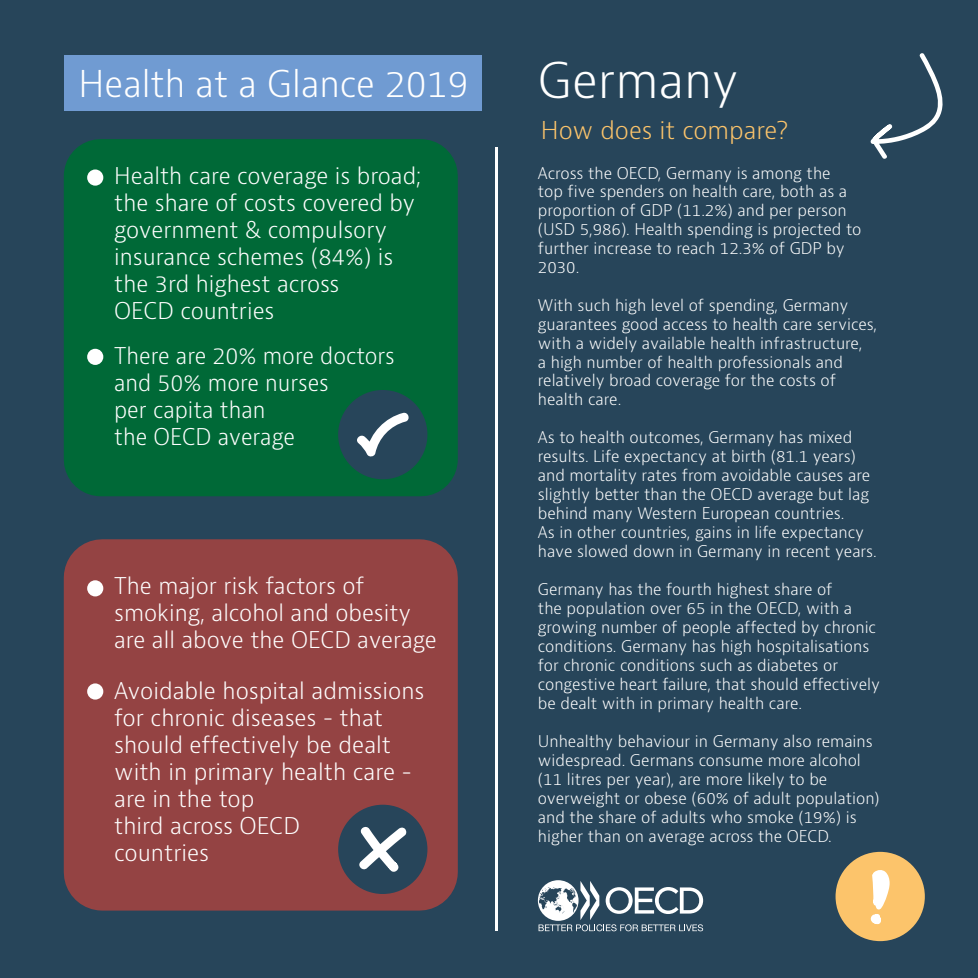
<style>
.page{position:relative;width:978px;height:978px;background:#27455a}
.page>*{position:absolute;margin:0;border:0;box-sizing:border-box;transform-origin:0 0}
.t1{font:300 48px "OECD Bernini";color:#fff}
.t2{font:300 36px "OECD Bernini";color:#fff}
.t3{font:300 24px "OECD Bernini";color:#fcc46b}
.t4{font:300 22.5px/27px "OECD Bernini";color:#fff}
.t5{font:300 22.5px/27px "OECD Bernini";color:#fff;scale:.96 1}
.t6{font:300 15.75px/18.9px "OECD Bernini";color:#fff}
</style>
<div class="page">
<svg style="left:538px;top:880px;width:165px;height:51px"></svg>
<div style="left:101px;top:176px;width:320px;height:283px;background:#006937"></div>
<div style="left:64px;top:139px;width:394px;height:357px;border:74px solid #006937"></div>
<div style="left:338px;top:390px;width:89px;height:89px;background:#27455a;border-radius:50%"></div>
<svg style="left:357px;top:412px;width:52px;height:45px"></svg>
<svg style="left:870px;top:53px;width:73px;height:106px"></svg>
<hr style="left:495px;top:147px;width:3px;height:784px;background:#fff">
<div style="left:102px;top:578px;width:317px;height:294px;background:#944343"></div>
<div style="left:64px;top:539px;width:394px;height:372px;border:77px solid #944343"></div>
<div style="left:338px;top:805px;width:89px;height:89px;background:#27455a;border-radius:50%"></div>
<svg style="left:359px;top:826px;width:48px;height:46px"></svg>
<div style="left:836px;top:852px;width:89px;height:89px;background:#fcc46b;border-radius:50%"></div>
<svg style="left:870px;top:870px;width:20px;height:55px"></svg>
<div style="left:87px;top:169px;width:16px;height:17px;background:#fff;border-radius:50%"></div>
<div style="left:87px;top:580px;width:16px;height:16px;background:#fff;border-radius:50%"></div>
<div style="left:87px;top:349px;width:16px;height:16px;background:#fff;border-radius:50%"></div>
<div style="left:87px;top:683px;width:16px;height:17px;background:#fff;border-radius:50%"></div>
<div style="left:64px;top:55px;width:418px;height:55px;background:#709bd2"></div>
<h2 class="t2" style="left:79px;top:60px;width:392px">Health at a Glance 2019</h2>
<h3 class="t4" style="left:114px;top:163px;width:309px">Health care coverage is broad; the share of costs covered by government &amp; compulsory insurance schemes (84%) is the 3rd highest across<br>OECD countries</h3>
<h3 class="t5" style="left:114px;top:343px;width:294px">There are 20% more doctors and 50% more nurses<br>per capita than<br>the OECD average</h3>
<h3 class="t4" style="left:114px;top:573px;width:324px">The major risk factors of smoking, alcohol and obesity are all above the OECD average</h3>
<h3 class="t4" style="left:114px;top:677px;width:312px">Avoidable hospital admissions for chronic diseases - that should effectively be dealt with in primary health care - are in the top<br>third across OECD<br>countries</h3>
<h1 class="t1" style="left:538px;top:49px;width:203px">Germany</h1>
<h3 class="t3" style="left:541px;top:115px;width:249px">How does it compare?</h3>
<p class="t6" style="left:538px;top:164px;width:325px">Across the OECD, Germany is among the<br>top five spenders on health care, both as a proportion of GDP (11.2%) and per person (USD 5,986). Health spending is projected to further increase to reach 12.3% of GDP by 2030.</p>
<p class="t6" style="left:538px;top:296px;width:341px">With such high level of spending, Germany guarantees good access to health care services, with a widely available health infrastructure,<br>a high number of health professionals and relatively broad coverage for the costs of health care.</p>
<p class="t6" style="left:538px;top:428px;width:340px">As to health outcomes, Germany has mixed results. Life expectancy at birth (81.1 years) and mortality rates from avoidable causes are slightly better than the OECD average but lag behind many Western European countries.<br>As in other countries, gains in life expectancy have slowed down in Germany in recent years.</p>
<p class="t6" style="left:538px;top:580px;width:344px">Germany has the fourth highest share of<br>the population over 65 in the OECD, with a growing number of people affected by chronic conditions. Germany has high hospitalisations for chronic conditions such as diabetes or congestive heart failure, that should effectively be dealt with in primary health care.</p>
<p class="t6" style="left:538px;top:732px;width:343px">Unhealthy behaviour in Germany also remains widespread. Germans consume more alcohol (11 litres per year), are more likely to be overweight or obese (60% of adult population) and the share of adults who smoke (19%) is higher than on average across the OECD.</p>
</div>
